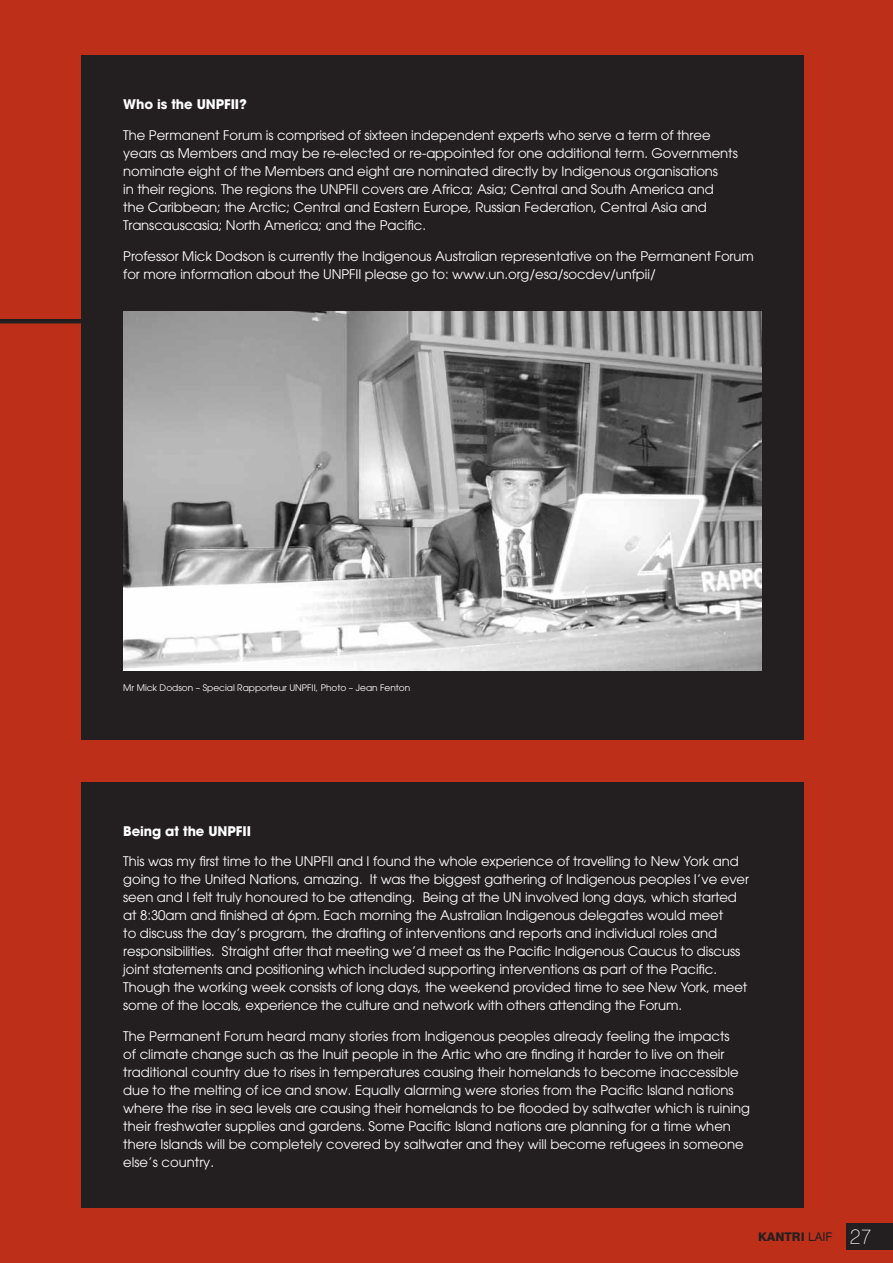
<style>
.page{position:relative;width:893px;height:1263px;background:#be2f1a}
.page>*{position:absolute;margin:0;border:0;box-sizing:border-box;transform-origin:0 0}
.t1{font:13.2px/18px "Avant Garde";letter-spacing:-.005em;color:#fff}
.t2{font:700 13.2px "Avant Garde";letter-spacing:-.005em;color:#fff}
.t3{font:800 12px "Swiss 721 BT";color:#231f20}
.t4{font:9px "Avant Garde";color:#fff}
.s1{font-weight:400}
.s2{font-weight:100;font-size:21px;color:#fff}
</style>
<div class="page">
<hr style="left:0;top:319px;width:86px;height:4px;background:#231f20">
<div style="left:81px;top:55px;width:723px;height:685px;background:#231f20"></div>
<div style="left:81px;top:782px;width:723px;height:426px;background:#231f20"></div>
<img style="left:123px;top:312px;width:638px;height:359px">
<div style="left:846px;top:1223px;width:47px;height:27px;background:#231f20"></div>
<p class="t2" style="left:123px;top:100px;width:125px">Who is the UNPFII?</p>
<p class="t1" style="left:123px;top:127px;width:616px">The Permanent Forum is comprised of sixteen independent experts who serve a term of three years as Members and may be re-elected or re-appointed for one additional term. Governments nominate eight of the Members and eight are nominated directly by Indigenous organisations<br>in their regions. The regions the UNPFII covers are Africa; Asia; Central and South America and the Caribbean; the Arctic; Central and Eastern Europe, Russian Federation, Central Asia and Transcauscasia; North America; and the Pacific.</p>
<p class="t1" style="left:123px;top:248px;width:632px">Professor Mick Dodson is currently the Indigenous Australian representative on the Permanent Forum for more information about the UNPFII please go to: www.un.org/esa/socdev/unfpii/</p>
<p class="t4" style="left:123px;top:685px;width:289px">Mr Mick Dodson – Special Rapporteur UNPFII, Photo – Jean Fenton</p>
<p class="t2" style="left:123px;top:826px;width:129px">Being at the UNPFII</p>
<p class="t1" style="left:123px;top:854px;width:627px">This was my first time to the UNPFII and I found the whole experience of travelling to New York and going to the United Nations, amazing. It was the biggest gathering of Indigenous peoples I’ve ever seen and I felt truly honoured to be attending. Being at the UN involved long days, which started at 8:30am and finished at 6pm. Each morning the Australian Indigenous delegates would meet<br>to discuss the day’s program, the drafting of interventions and reports and individual roles and responsibilities. Straight after that meeting we’d meet as the Pacific Indigenous Caucus to discuss joint statements and positioning which included supporting interventions as part of the Pacific.<br>Though the working week consists of long days, the weekend provided time to see New York, meet some of the locals, experience the culture and network with others attending the Forum.</p>
<p class="t1" style="left:123px;top:1028px;width:628px">The Permanent Forum heard many stories from Indigenous peoples already feeling the impacts<br>of climate change such as the Inuit people in the Artic who are finding it harder to live on their traditional country due to rises in temperatures causing their homelands to become inaccessible due to the melting of ice and snow. Equally alarming were stories from the Pacific Island nations where the rise in sea levels are causing their homelands to be flooded by saltwater which is ruining their freshwater supplies and gardens. Some Pacific Island nations are planning for a time when there Islands will be completely covered by saltwater and they will become refugees in someone else’s country.</p>
<p class="t3" style="left:758px;top:1231px;width:115px">KANTRI <span class="s1">LAIF</span> <span class="s2">27</span></p>
</div>
